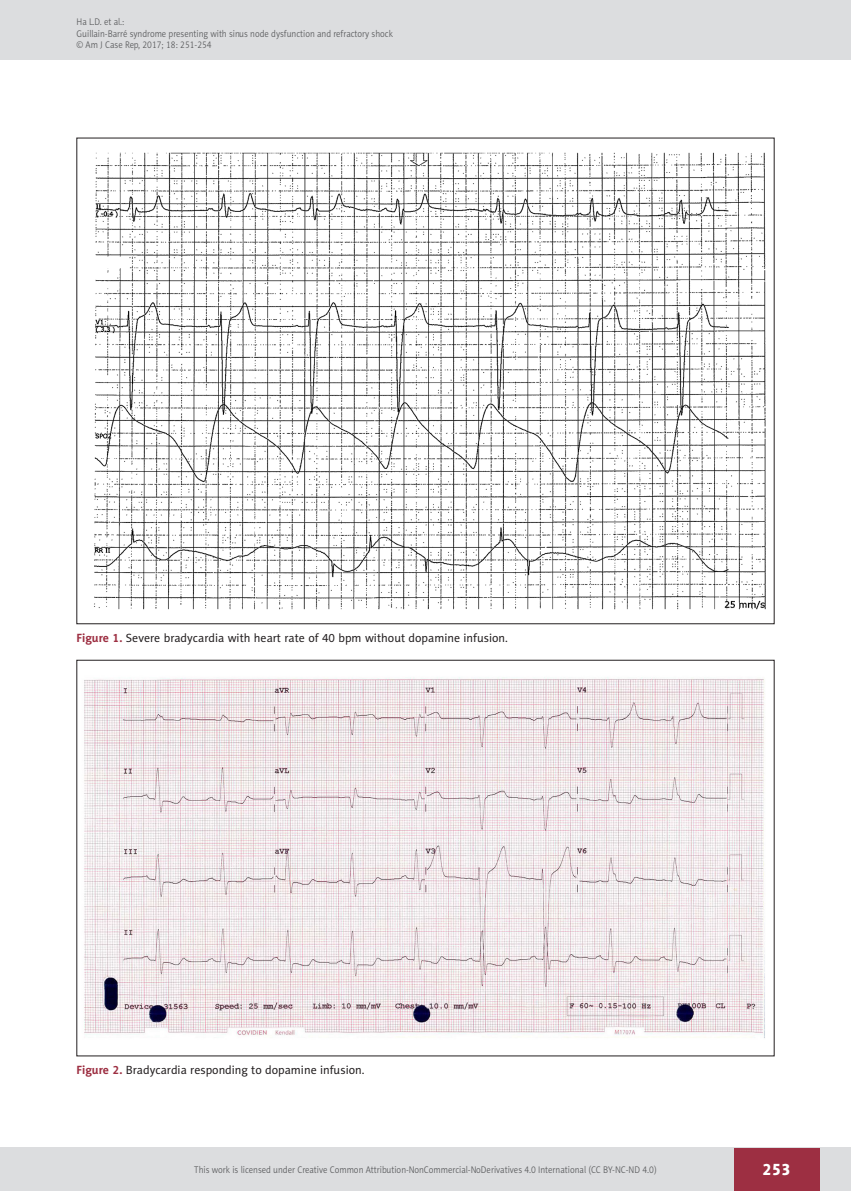
<style>
.page{position:relative;width:851px;height:1191px;background:#fff}
.page>*{position:absolute;margin:0;border:0;box-sizing:border-box;transform-origin:0 0}
.t1{font:16.5px "Naomi Sans EFN Heavy";color:#fff}
.AJCR_Rycina_tytul{font:12px "Naomi Sans EFN";color:#231f20}
.AJCR_pagina_zywa{font:9.75px/11.2px "Naomi Sans EFN Light";color:#57585a;scale:.9 1}
.AJCR_pagina_sygnatur{font:9.75px "Naomi Sans EFN Light";color:#57585a;scale:.9 1}
.s1{font-weight:700;color:#9d2f42}
</style>
<div class="page">
<img style="left:94px;top:152px;width:672px;height:458px">
<img style="left:84px;top:677px;width:681px;height:361px">
<div style="left:0;top:1148px;width:850px;height:43px;background:#dcdddf"></div>
<div style="left:733px;top:1147px;width:86px;height:43px;background:#9d2f42"></div>
<div style="left:0;top:0;width:850px;height:60px;background:#dcdddf"></div>
<p class="AJCR_pagina_zywa" style="left:77px;top:16px;width:353px">Ha L.D. et al.:<br>Guillain-Barré syndrome presenting with sinus node dysfunction and refractory shock</p>
<p class="AJCR_pagina_sygnatur" style="left:77px;top:39px;width:152px">© Am J Case Rep, 2017; 18: 251-254</p>
<p class="AJCR_Rycina_tytul" style="left:77px;top:631px;width:433px"><span class="s1">Figure 1.</span> Severe bradycardia with heart rate of 40 bpm without dopamine infusion.</p>
<p class="AJCR_Rycina_tytul" style="left:77px;top:1063px;width:289px"><span class="s1">Figure 2.</span> Bradycardia responding to dopamine infusion.</p>
<p class="AJCR_pagina_zywa" style="left:194px;top:1164px;width:515px">This work is licensed under Creative Common Attribution-NonCommercial-NoDerivatives 4.0 International (CC BY-NC-ND 4.0)</p>
<p class="t1" style="left:762px;top:1159px;width:30px">253</p>
</div>
